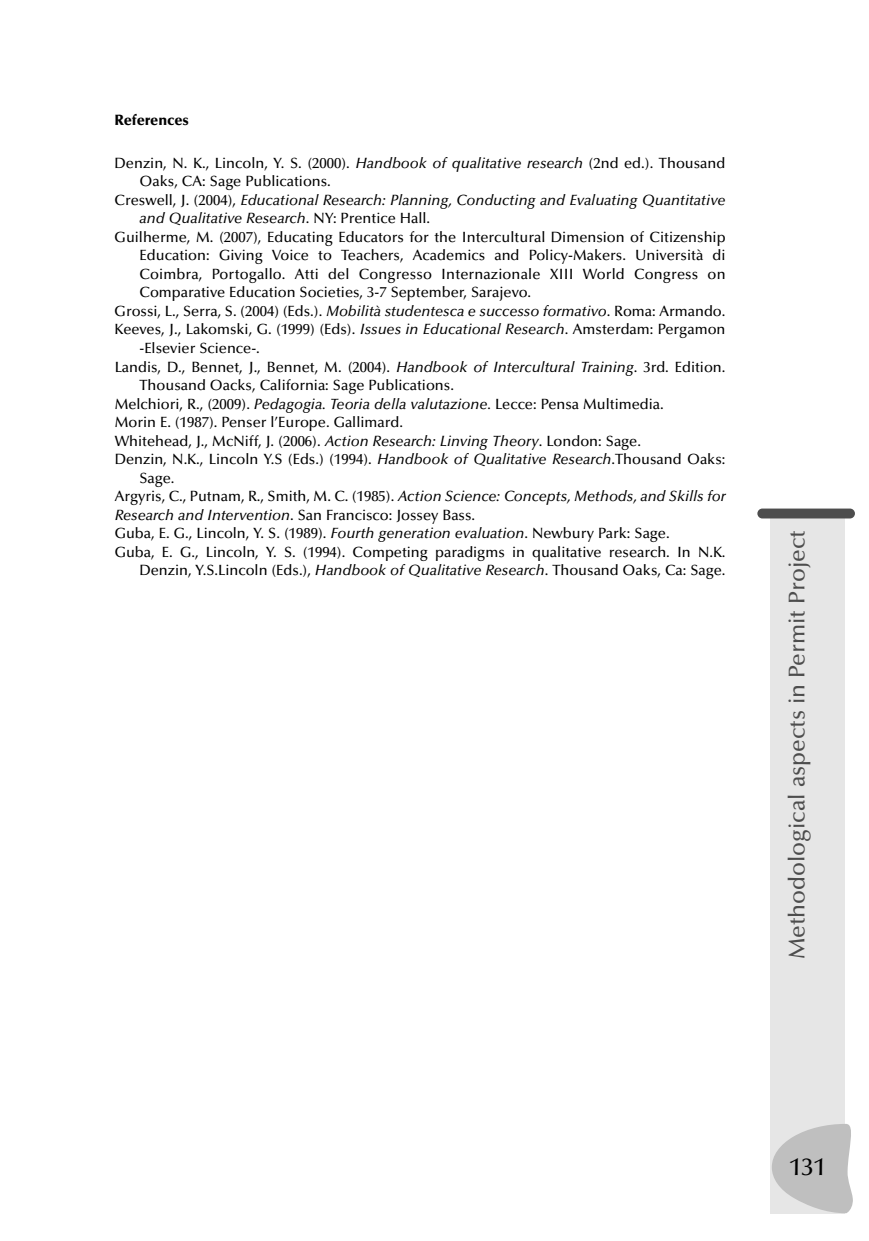
<style>
.page{position:relative;width:869px;height:1241px;background:#fff}
.page>*{position:absolute;margin:0;border:0;box-sizing:border-box;transform-origin:0 0}
.t1{font:500 24.5px "Optima";color:#000}
.t2{font:500 22.75px "Optima";color:#4d4d4d}
.t3{font:500 14.88px "Optima";color:#000}
.t4{font:italic 500 14.88px "Optima";color:#000}
.t5{font:900 14.88px "Optima";color:#000}
.s1{font-style:italic}
.s2{font-style:normal}
</style>
<div class="page">
<div style="left:770px;top:516px;width:74px;height:697px;background:#e6e6e6"></div>
<div style="left:757px;top:508px;width:97px;height:10px;background:#4d4d4d;border-radius:5px"></div>
<svg style="left:772px;top:1123px;width:81px;height:89px"></svg>
<p class="t5" style="left:115px;top:114px;width:76px">References</p>
<p class="t3" style="left:115px;top:157px;width:612px">Denzin, N. K., Lincoln, Y. S. (2000). <span class="s1">Handbook of qualitative research</span> (2nd ed.). Thousand</p>
<p class="t3" style="left:139px;top:175px;width:193px">Oaks, CA: Sage Publications.</p>
<p class="t4" style="left:115px;top:194px;width:612px"><span class="s2">Creswell, J. (2004),</span> Educational Research: Planning, Conducting and Evaluating Quantitative</p>
<p class="t4" style="left:139px;top:212px;width:292px">and Qualitative Research<span class="s2">. NY: Prentice Hall.</span></p>
<p class="t3" style="left:115px;top:231px;width:612px">Guilherme, M. (2007), Educating Educators for the Intercultural Dimension of Citizenship</p>
<p class="t3" style="left:139px;top:249px;width:587px">Education: Giving Voice to Teachers, Academics and Policy-Makers. Università di</p>
<p class="t3" style="left:139px;top:268px;width:587px">Coimbra, Portogallo. Atti del Congresso Internazionale XIII World Congress on</p>
<p class="t3" style="left:139px;top:286px;width:393px">Comparative Education Societies, 3-7 September, Sarajevo.</p>
<p class="t3" style="left:115px;top:305px;width:612px">Grossi, L., Serra, S. (2004) (Eds.). <span class="s1">Mobilità studentesca e successo formativo</span>. Roma: Armando.</p>
<p class="t3" style="left:115px;top:323px;width:612px">Keeves, J., Lakomski, G. (1999) (Eds). <span class="s1">Issues in Educational Research</span>. Amsterdam: Pergamon</p>
<p class="t3" style="left:139px;top:342px;width:122px">-Elsevier Science-.</p>
<p class="t3" style="left:115px;top:360px;width:612px">Landis, D., Bennet, J., Bennet, M. (2004). <span class="s1">Handbook of Intercultural Training</span>. 3rd. Edition.</p>
<p class="t3" style="left:139px;top:379px;width:316px">Thousand Oacks, California: Sage Publications.</p>
<p class="t3" style="left:115px;top:398px;width:550px">Melchiori, R., (2009). <span class="s1">Pedagogia. Teoria della valutazione.</span> Lecce: Pensa Multimedia.</p>
<p class="t3" style="left:115px;top:416px;width:290px">Morin E. (1987). Penser l’Europe. Gallimard.</p>
<p class="t3" style="left:115px;top:435px;width:527px">Whitehead, J., McNiff, J. (2006). <span class="s1">Action Research: Linving Theory</span>. London: Sage.</p>
<p class="t3" style="left:115px;top:453px;width:612px">Denzin, N.K., Lincoln Y.S (Eds.) (1994). <span class="s1">Handbook of Qualitative Research</span>.Thousand Oaks:</p>
<p class="t3" style="left:139px;top:472px;width:37px">Sage.</p>
<p class="t4" style="left:115px;top:490px;width:612px"><span class="s2">Argyris, C., Putnam, R., Smith, M. C. (1985).</span> Action Science: Concepts, Methods, and Skills for</p>
<p class="t3" style="left:115px;top:509px;width:362px"><span class="s1">Research and Intervention</span>. San Francisco: Jossey Bass.</p>
<p class="t3" style="left:115px;top:527px;width:556px">Guba, E. G., Lincoln, Y. S. (1989). <span class="s1">Fourth generation evaluation</span>. Newbury Park: Sage.</p>
<p class="t3" style="left:115px;top:546px;width:612px">Guba, E. G., Lincoln, Y. S. (1994). Competing paradigms in qualitative research. In N.K.</p>
<p class="t3" style="left:139px;top:564px;width:587px">Denzin, Y.S.Lincoln (Eds.), <span class="s1">Handbook of Qualitative Research</span>. Thousand Oaks, Ca: Sage.</p>
<p class="t2" style="left:787px;top:959px;width:430px;rotate:-90deg">Methodological aspects in Permit Project</p>
<p class="t1" style="left:789px;top:1156px;width:38px">131</p>
</div>
